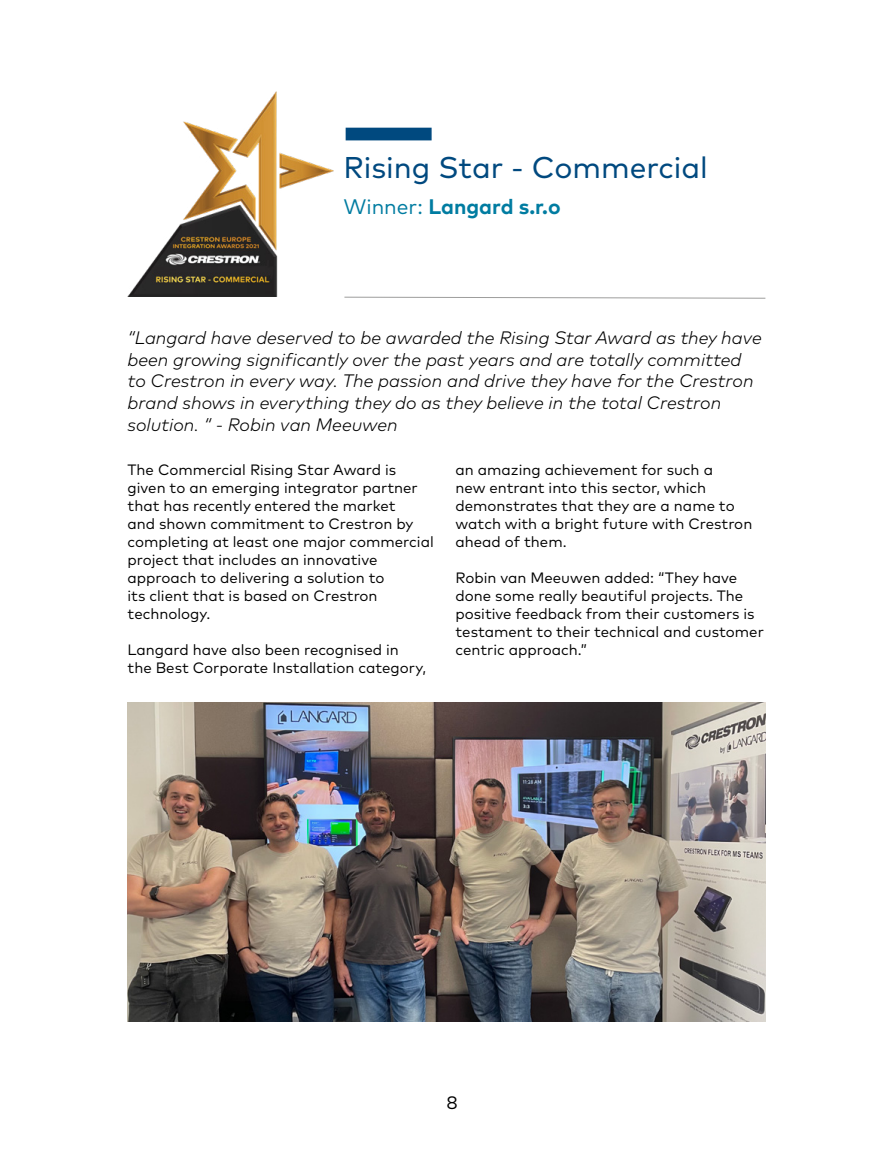
<style>
.page{position:relative;width:893px;height:1149px;background:#fff}
.page>*{position:absolute;margin:0;border:0;box-sizing:border-box;transform-origin:0 0}
.t1{font:30px "Mark Pro";color:#00497f}
.t2{font:700 21px "Mark Pro";color:#007ca1}
.t3{font:italic 300 18px/21.6px "Mark Pro";color:#000}
.t4{font:18px "Mark Pro";color:#000}
.t5{font:15px/18px "Mark Pro";color:#000}
.s1{font-weight:400}
</style>
<div class="page">
<img style="left:128px;top:92px;width:206px;height:204px">
<div style="left:346px;top:128px;width:86px;height:12px;background:#00497f"></div>
<svg style="left:344px;top:296px;width:422px;height:3px"></svg>
<img style="left:128px;top:702px;width:637px;height:318px">
<h1 class="t1" style="left:343px;top:145px;width:366px">Rising Star - Commercial</h1>
<h2 class="t2" style="left:343px;top:191px;width:219px"><span class="s1">Winner:</span> Langard s.r.o</h2>
<p class="t3" style="left:128px;top:325px;width:636px">“Langard have deserved to be awarded the Rising Star Award as they have been growing significantly over the past years and are totally committed to Crestron in every way. The passion and drive they have for the Crestron brand shows in everything they do as they believe in the total Crestron solution. “ - Robin van Meeuwen</p>
<p class="t5" style="left:128px;top:459px;width:308px">The Commercial Rising Star Award is given to an emerging integrator partner that has recently entered the market<br>and shown commitment to Crestron by completing at least one major commercial project that includes an innovative approach to delivering a solution to<br>its client that is based on Crestron technology.</p>
<p class="t5" style="left:128px;top:639px;width:300px">Langard have also been recognised in the Best Corporate Installation category,</p>
<p class="t5" style="left:455px;top:459px;width:298px">an amazing achievement for such a<br>new entrant into this sector, which demonstrates that they are a name to watch with a bright future with Crestron ahead of them.</p>
<p class="t5" style="left:455px;top:567px;width:310px">Robin van Meeuwen added: “They have done some really beautiful projects. The positive feedback from their customers is testament to their technical and customer centric approach.”</p>
<p class="t4" style="left:446px;top:1089px;width:13px">8</p>
</div>
